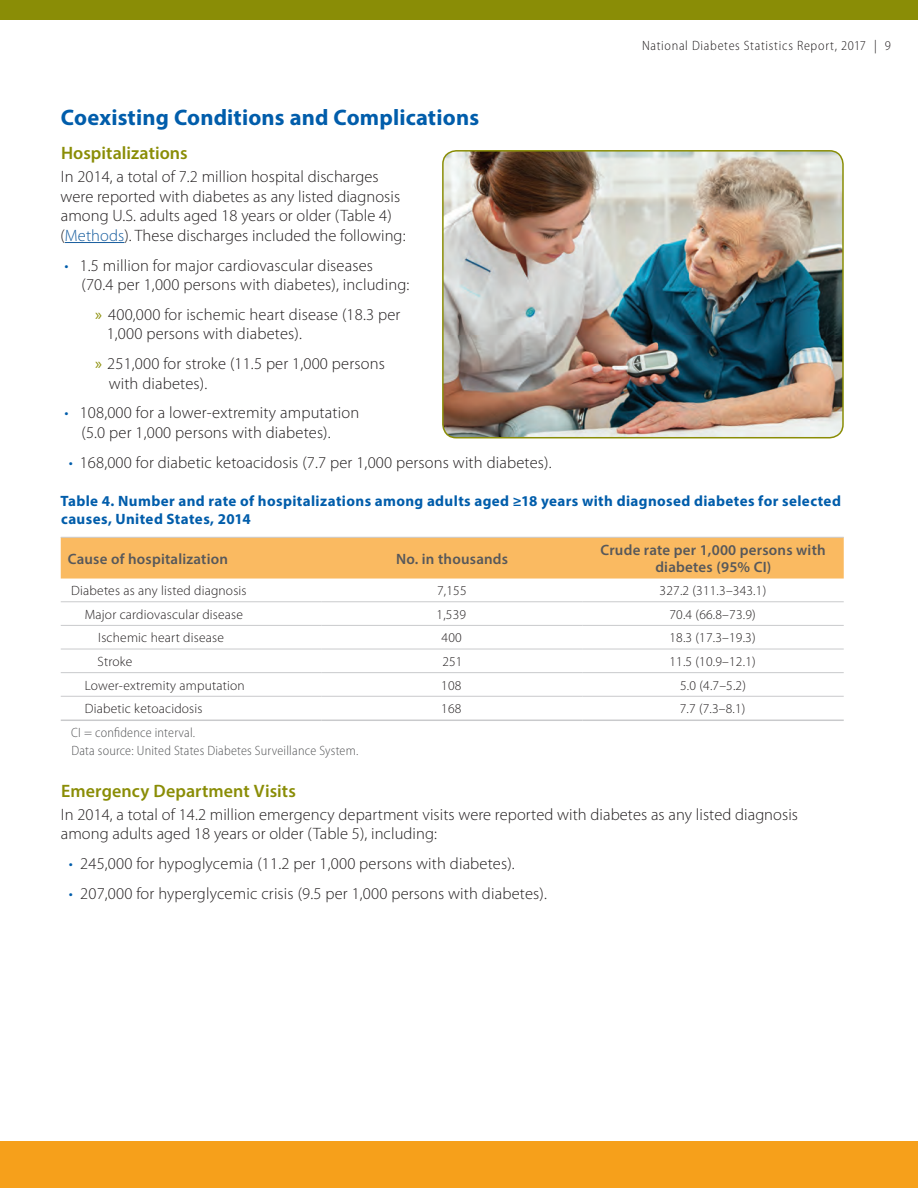
<style>
.page{position:relative;width:918px;height:1188px;background:#fff}
.page>*{position:absolute;margin:0;border:0;box-sizing:border-box;transform-origin:0 0}
.t1{font:700 22.5px "Myriad Pro";letter-spacing:.005em;color:#015dab}
.t2{font:600 18px "Myriad Pro";letter-spacing:.005em;color:#8a8d06}
.Body_2{font:300 16.5px/19.5px "Myriad Pro";letter-spacing:.01em;color:#231f20}
.Figures___Tables{font:700 15px/18px "Myriad Pro";letter-spacing:.025em;color:#015dab}
.Table_Header_1{font:600 15px/16.5px "Myriad Pro";letter-spacing:.015em;color:#57585a;text-align:center}
.Table_Body{font:300 13.5px "Myriad Pro";letter-spacing:.015em;color:#231f20}
.Table_Footer{font:300 semi-condensed 13.5px "Myriad Pro";letter-spacing:.015em;color:#57585a}
.Table_Body_L2{font:300 13.5px "Myriad Pro";letter-spacing:.015em;color:#231f20}
.t3{font:300 semi-condensed 13.5px "Myriad Pro";letter-spacing:.05em;color:#231f20}
.Table_Body_L1{font:300 13.5px "Myriad Pro";letter-spacing:.015em;color:#231f20}
.Table_Body_L3{font:300 13.5px "Myriad Pro";letter-spacing:.015em;color:#231f20}
.s1{color:#175d9e}
.s2{color:#015dab}
.s3{font-weight:400;color:#8a8d06}
</style>
<div class="page">
<div style="left:0;top:0;width:918px;height:20px;background:#8a8d06"></div>
<div style="left:0;top:1141px;width:918px;height:47px;background:#f6a01b"></div>
<hr style="left:65px;top:242px;width:59px;height:1px;background:#175d9e">
<div style="left:61px;top:538px;width:783px;height:41px;background:#faba61"></div>
<hr style="left:61px;top:537px;width:261px;height:1px;background:#c9cacc">
<hr style="left:322px;top:537px;width:261px;height:1px;background:#c9cacc">
<hr style="left:583px;top:537px;width:261px;height:1px;background:#c9cacc">
<hr style="left:61px;top:601px;width:261px;height:1px;background:#c9cacc">
<hr style="left:322px;top:601px;width:261px;height:1px;background:#c9cacc">
<hr style="left:583px;top:601px;width:261px;height:1px;background:#c9cacc">
<hr style="left:61px;top:625px;width:261px;height:1px;background:#c9cacc">
<hr style="left:322px;top:625px;width:261px;height:1px;background:#c9cacc">
<hr style="left:583px;top:625px;width:261px;height:1px;background:#c9cacc">
<hr style="left:61px;top:649px;width:261px;height:1px;background:#c9cacc">
<hr style="left:322px;top:649px;width:261px;height:1px;background:#c9cacc">
<hr style="left:583px;top:649px;width:261px;height:1px;background:#c9cacc">
<hr style="left:61px;top:672px;width:261px;height:1px;background:#c9cacc">
<hr style="left:322px;top:672px;width:261px;height:1px;background:#c9cacc">
<hr style="left:583px;top:672px;width:261px;height:1px;background:#c9cacc">
<hr style="left:61px;top:696px;width:261px;height:1px;background:#c9cacc">
<hr style="left:322px;top:696px;width:261px;height:1px;background:#c9cacc">
<hr style="left:583px;top:696px;width:261px;height:1px;background:#c9cacc">
<hr style="left:61px;top:720px;width:261px;height:1px;background:#c9cacc">
<hr style="left:322px;top:720px;width:261px;height:1px;background:#c9cacc">
<hr style="left:583px;top:720px;width:261px;height:1px;background:#c9cacc">
<img style="left:444px;top:152px;width:399px;height:286px">
<div style="left:442px;top:150px;width:402px;height:288px;border:2px solid #8a8d06;border-radius:14px"></div>
<p class="t3" style="left:642px;top:38px;width:250px">National Diabetes Statistics Report, 2017 | 9</p>
<h3 class="t1" style="left:61px;top:103px;width:420px">Coexisting Conditions and Complications</h3>
<h4 class="t2" style="left:61px;top:142px;width:128px">Hospitalizations</h4>
<p class="Body_2" style="left:60px;top:167px;width:347px">In 2014, a total of 7.2 million hospital discharges were reported with diabetes as any listed diagnosis among U.S. adults aged 18 years or older (Table 4) (<span class="s1">Methods</span>). These discharges included the following:</p>
<p class="Body_2" style="left:82px;top:256px;width:329px;text-indent:-17px"><span class="s2">•</span> 1.5 million for major cardiovascular diseases<br>(70.4 per 1,000 persons with diabetes), including:</p>
<p class="Body_2" style="left:107px;top:305px;width:295px;text-indent:-12px"><span class="s3">»</span> 400,000 for ischemic heart disease (18.3 per<br>1,000 persons with diabetes).</p>
<p class="Body_2" style="left:109px;top:354px;width:278px;text-indent:-14px"><span class="s3">»</span> 251,000 for stroke (11.5 per 1,000 persons with diabetes).</p>
<p class="Body_2" style="left:82px;top:403px;width:279px;text-indent:-17px"><span class="s2">•</span> 108,000 for a lower-extremity amputation (5.0 per 1,000 persons with diabetes).</p>
<p class="Body_2" style="left:69px;top:453px;width:484px"><span class="s2">•</span> 168,000 for diabetic ketoacidosis (7.7 per 1,000 persons with diabetes).</p>
<p class="Figures___Tables" style="left:60px;top:491px;width:782px">Table 4. Number and rate of hospitalizations among adults aged ≥18 years with diagnosed diabetes for selected causes, United States, 2014</p>
<p class="Table_Header_1" style="left:68px;top:550px;width:162px">Cause of hospitalization</p>
<p class="Table_Header_1" style="left:396px;top:550px;width:113px">No. in thousands</p>
<p class="Table_Header_1" style="left:600px;top:542px;width:227px">Crude rate per 1,000 persons with diabetes (95% CI)</p>
<p class="Table_Body_L1" style="left:71px;top:583px;width:177px">Diabetes as any listed diagnosis</p>
<p class="Table_Body" style="left:437px;top:583px;width:31px">7,155</p>
<p class="Table_Body" style="left:660px;top:583px;width:108px">327.2 (311.3–343.1)</p>
<p class="Table_Body_L2" style="left:85px;top:607px;width:160px">Major cardiovascular disease</p>
<p class="Table_Body" style="left:437px;top:607px;width:31px">1,539</p>
<p class="Table_Body" style="left:670px;top:607px;width:88px">70.4 (66.8–73.9)</p>
<p class="Table_Body_L3" style="left:98px;top:630px;width:127px">Ischemic heart disease</p>
<p class="Table_Body" style="left:442px;top:630px;width:22px">400</p>
<p class="Table_Body" style="left:669px;top:630px;width:88px">18.3 (17.3–19.3)</p>
<p class="Table_Body_L3" style="left:98px;top:654px;width:36px">Stroke</p>
<p class="Table_Body" style="left:442px;top:654px;width:22px">251</p>
<p class="Table_Body" style="left:669px;top:654px;width:88px">11.5 (10.9–12.1)</p>
<p class="Table_Body_L2" style="left:85px;top:678px;width:162px">Lower-extremity amputation</p>
<p class="Table_Body" style="left:441px;top:678px;width:22px">108</p>
<p class="Table_Body" style="left:680px;top:678px;width:67px">5.0 (4.7–5.2)</p>
<p class="Table_Body_L2" style="left:85px;top:701px;width:119px">Diabetic ketoacidosis</p>
<p class="Table_Body" style="left:441px;top:701px;width:22px">168</p>
<p class="Table_Body" style="left:680px;top:701px;width:67px">7.7 (7.3–8.1)</p>
<p class="Table_Footer" style="left:71px;top:725px;width:125px">CI = confidence interval.</p>
<p class="Table_Footer" style="left:71px;top:743px;width:288px">Data source: United States Diabetes Surveillance System.</p>
<h4 class="t2" style="left:61px;top:779px;width:236px">Emergency Department Visits</h4>
<p class="Body_2" style="left:61px;top:805px;width:739px">In 2014, a total of 14.2 million emergency department visits were reported with diabetes as any listed diagnosis among adults aged 18 years or older (Table 5), including:</p>
<p class="Body_2" style="left:69px;top:854px;width:448px"><span class="s2">•</span> 245,000 for hypoglycemia (11.2 per 1,000 persons with diabetes).</p>
<p class="Body_2" style="left:69px;top:884px;width:480px"><span class="s2">•</span> 207,000 for hyperglycemic crisis (9.5 per 1,000 persons with diabetes).</p>
</div>
